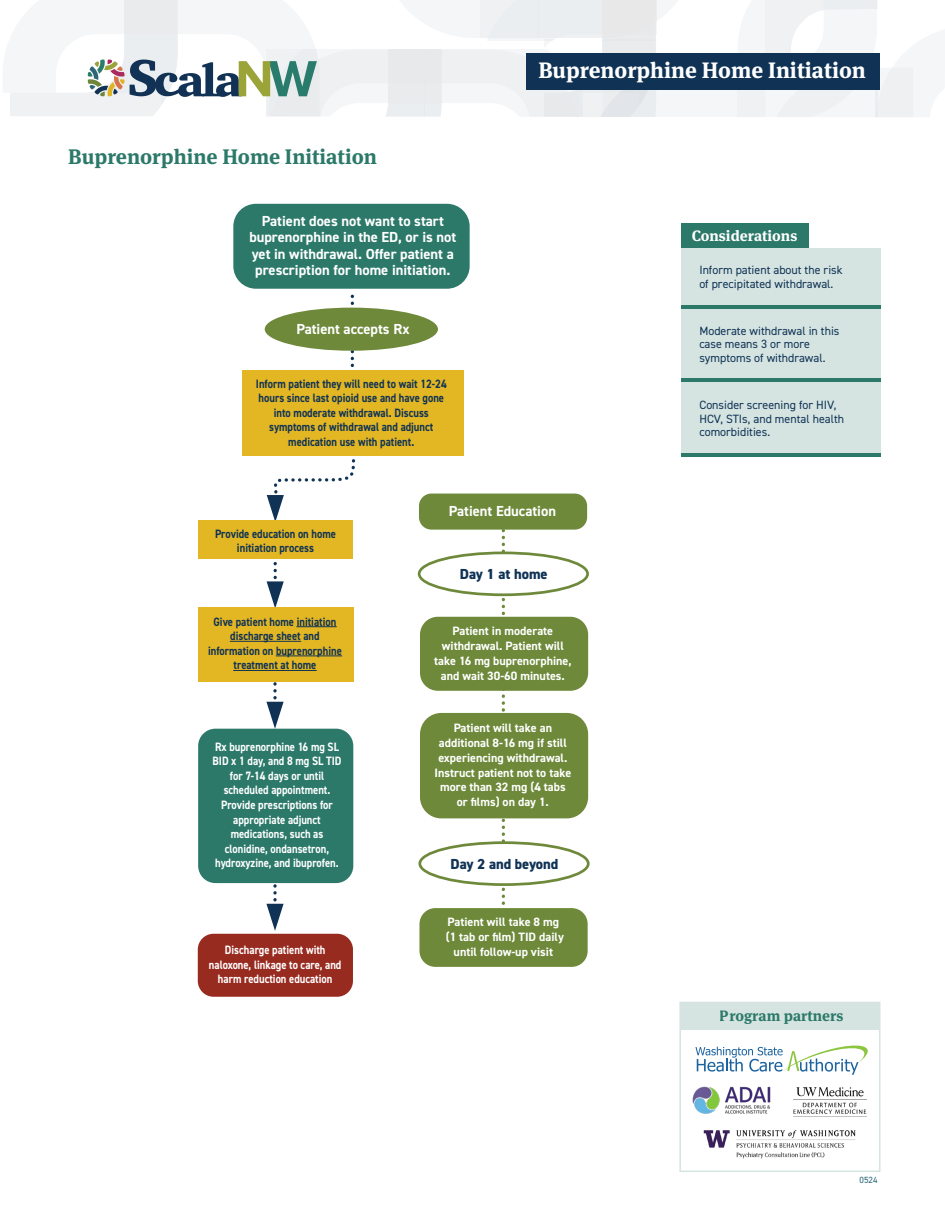
<style>
.page{position:relative;width:945px;height:1215px;background:#fff}
.page>*{position:absolute;margin:0;border:0;box-sizing:border-box;transform-origin:0 0}
.t1{font:700 22.35px "Meta Serif Pro";color:#fff}
.t2{font:700 21px "Meta Serif Pro";color:#2c796a}
.t3{font:700 15px "Meta Serif Pro";color:#2c796a}
.t4{font:700 15px "Meta Serif Pro";color:#fff}
.t5{font:700 14.55px/16.4px "DIN2014";color:#fff;text-align:center}
.t6{font:800 14.55px "DIN2014";color:#103355}
.t7{font:700 12.15px/14.5px "DIN2014";color:#103355;text-align:center;scale:.87 1}
.t8{font:700 12.15px/14.9px "DIN2014";color:#fff;text-align:center}
.t9{font:700 12.15px/14.5px "DIN2014";color:#fff;text-align:center;scale:.87 1}
.t10{font:12px/13.5px "DIN2014";color:#103355}
.t11{font:9px "DIN2014";color:#2c6679}
</style>
<div class="page">
<svg style="left:3px;top:0;width:942px;height:117px"></svg>
<div style="left:526px;top:54px;width:354px;height:36px;background:#103355"></div>
<svg style="left:266px;top:883px;width:18px;height:48px"></svg>
<svg style="left:267px;top:562px;width:17px;height:45px"></svg>
<svg style="left:267px;top:294px;width:90px;height:228px"></svg>
<svg style="left:502px;top:530px;width:3px;height:375px"></svg>
<svg style="left:266px;top:682px;width:18px;height:47px"></svg>
<div style="left:681px;top:223px;width:128px;height:26px;background:#2c796a"></div>
<div style="left:681px;top:249px;width:200px;height:192px;background:#d5e4e1"></div>
<div style="left:198px;top:521px;width:154px;height:38px;background:#e3b623"></div>
<div style="left:198px;top:607px;width:156px;height:75px;background:#e3b623"></div>
<hr style="left:297px;top:626px;width:39px;height:1px;background:#103355">
<hr style="left:230px;top:641px;width:71px;height:1px;background:#103355">
<hr style="left:276px;top:656px;width:66px;height:1px;background:#103355">
<hr style="left:234px;top:670px;width:82px;height:1px;background:#103355">
<div style="left:242px;top:370px;width:222px;height:86px;background:#e3b623"></div>
<div style="left:233px;top:204px;width:237px;height:85px;background:#2c796a;border-radius:23px"></div>
<div style="left:419px;top:494px;width:168px;height:36px;background:#6d8939;border-radius:12px"></div>
<div style="left:420px;top:617px;width:168px;height:74px;background:#6d8939;border-radius:18px"></div>
<div style="left:198px;top:729px;width:155px;height:154px;background:#2c796a;border-radius:17px"></div>
<div style="left:419px;top:908px;width:169px;height:59px;background:#6d8939;border-radius:16px"></div>
<div style="left:420px;top:713px;width:168px;height:105px;background:#6d8939;border-radius:21px"></div>
<hr style="left:681px;top:306px;width:200px;height:3px;background:#2c796a">
<div style="left:419px;top:553px;width:169px;height:42px;background:#fff;border-radius:50%"></div>
<div style="left:418px;top:552px;width:171px;height:44px;border:3px solid #6d8939;border-radius:50%"></div>
<div style="left:420px;top:843px;width:168px;height:42px;background:#fff;border-radius:50%"></div>
<div style="left:418px;top:841px;width:172px;height:45px;border:3px solid #6d8939;border-radius:50%"></div>
<div style="left:198px;top:934px;width:155px;height:63px;background:#982b20;border-radius:16px"></div>
<div style="left:681px;top:381px;width:200px;height:73px;background:#d5e4e1"></div>
<hr style="left:681px;top:379px;width:200px;height:3px;background:#2c796a">
<hr style="left:681px;top:454px;width:200px;height:3px;background:#2c796a">
<div style="left:265px;top:308px;width:173px;height:43px;background:#6d8939;border-radius:50%"></div>
<div style="left:680px;top:1003px;width:200px;height:27px;background:#d5e4e1"></div>
<div style="left:679px;top:1002px;width:201px;height:170px;border:2px solid #d5e4e1"></div>
<svg style="left:695px;top:1045px;width:173px;height:30px"></svg>
<img style="left:692px;top:1086px;width:79px;height:28px">
<img style="left:793px;top:1087px;width:73px;height:27px">
<img style="left:703px;top:1130px;width:153px;height:29px">
<h2 class="t2" style="left:68px;top:140px;width:310px">Buprenorphine Home Initiation</h2>
<p class="t5" style="left:249px;top:213px;width:209px">Patient does not want to start buprenorphine in the ED, or is not yet in withdrawal. Offer patient a prescription for home initiation.</p>
<p class="t5" style="left:296px;top:320px;width:115px">Patient accepts Rx</p>
<p class="t7" style="left:256px;top:376px;width:221px">Inform patient they will need to wait 12-24 hours since last opioid use and have gone into moderate withdrawal. Discuss symptoms of withdrawal and adjunct medication use with patient.</p>
<h1 class="t1" style="left:538px;top:53px;width:329px">Buprenorphine Home Initiation</h1>
<p class="t4" style="left:692px;top:224px;width:107px">Considerations</p>
<p class="t10" style="left:699px;top:263px;width:145px">Inform patient about the risk of precipitated withdrawal.</p>
<p class="t10" style="left:699px;top:323px;width:142px">Moderate withdrawal in this case means 3 or more symptoms of withdrawal.</p>
<p class="t10" style="left:699px;top:398px;width:146px">Consider screening for HIV,<br>HCV, STIs, and mental health comorbidities.</p>
<p class="t7" style="left:215px;top:526px;width:141px">Provide education on home initiation process</p>
<p class="t7" style="left:208px;top:614px;width:155px">Give patient home initiation discharge sheet and information on buprenorphine treatment at home</p>
<p class="t9" style="left:212px;top:739px;width:150px">Rx buprenorphine 16 mg SL<br>BID x 1 day, and 8 mg SL TID for 7-14 days or until scheduled appointment.<br>Provide prescriptions for appropriate adjunct medications, such as clonidine, ondansetron, hydroxyzine, and ibuprofen.</p>
<p class="t9" style="left:209px;top:942px;width:154px">Discharge patient with naloxone, linkage to care, and harm reduction education</p>
<p class="t5" style="left:449px;top:502px;width:109px">Patient Education</p>
<p class="t6" style="left:460px;top:564px;width:89px">Day 1 at home</p>
<p class="t8" style="left:434px;top:623px;width:139px">Patient in moderate withdrawal. Patient will take 16 mg buprenorphine, and wait 30-60 minutes.</p>
<p class="t8" style="left:435px;top:720px;width:138px">Patient will take an additional 8-16 mg if still experiencing withdrawal.<br>Instruct patient not to take more than 32 mg (4 tabs or films) on day 1.</p>
<p class="t6" style="left:451px;top:854px;width:109px">Day 2 and beyond</p>
<p class="t8" style="left:446px;top:914px;width:120px">Patient will take 8 mg (1 tab or film) TID daily until follow-up visit</p>
<p class="t3" style="left:720px;top:1004px;width:125px">Program partners</p>
<p class="t11" style="left:860px;top:1175px;width:19px">0524</p>
</div>
